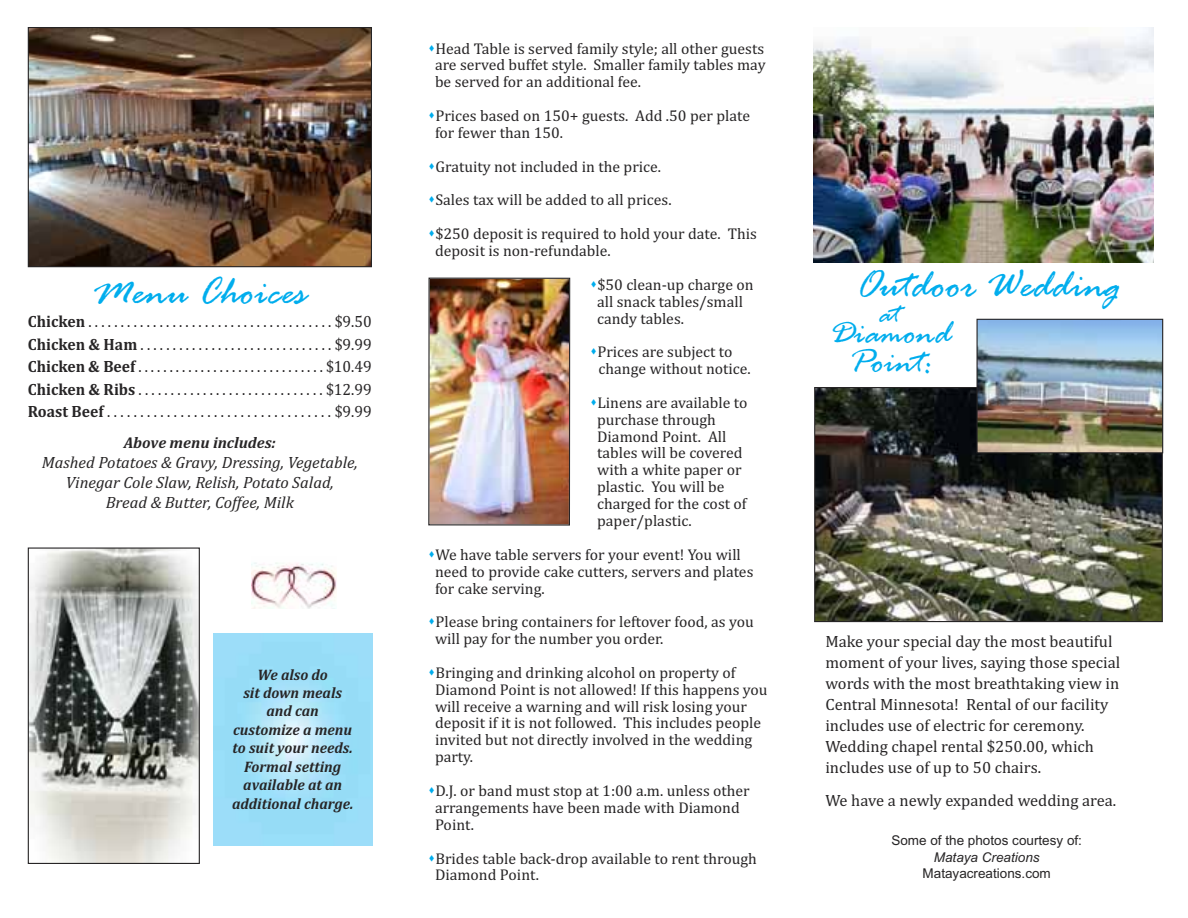
<style>
.page{position:relative;width:1188px;height:918px;background:#fff}
.page>*{position:absolute;margin:0;border:0;box-sizing:border-box;transform-origin:0 0}
.t1{font:italic 42px "Rage";color:#00aded}
.t2{font:italic 36px/28.5px "Rage";color:#00aded;text-align:center}
.t3{font:italic 30px "Rage";color:#00aded}
.t4{font:16.5px/21px "Cambria";color:#272526}
.t5{font:16.5px/22.5px "Cambria";color:#272526;text-align:justify;scale:.95 1}
.t6{font:italic 16.5px/19.8px "Cambria";color:#272526;text-align:center}
.t7{font:15.75px/16.8px "Cambria";color:#272526}
.t8{font:italic 700 15.75px "Cambria";color:#272526}
.t9{font:italic 700 15.3px/18.5px "Cambria";color:#272526;text-align:center;scale:.96 1}
.t10{font:13.5px "Arial";color:#272526}
.t11{font:italic 13.5px "Arial";color:#272526}
.s1{font-weight:700}
.s2{color:#00aded}
</style>
<div class="page">
<img style="left:430px;top:280px;width:138px;height:244px">
<div style="left:428px;top:278px;width:142px;height:248px;border:1px solid #272526"></div>
<img style="left:30px;top:550px;width:168px;height:312px">
<div style="left:28px;top:548px;width:172px;height:316px;border:1px solid #272526"></div>
<img style="left:816px;top:389px;width:345px;height:231px">
<div style="left:814px;top:387px;width:349px;height:235px;border:1px solid #272526"></div>
<img style="left:978px;top:321px;width:183px;height:130px">
<div style="left:976px;top:319px;width:187px;height:134px;border:1px solid #272526"></div>
<img style="left:30px;top:29px;width:340px;height:236px">
<div style="left:28px;top:27px;width:344px;height:240px;border:1px solid #272526"></div>
<img style="left:813px;top:28px;width:341px;height:235px">
<img style="left:251px;top:562px;width:86px;height:47px">
<h1 class="t1" style="left:93px;top:278px;width:215px">Menu Choices</h1>
<p class="t5" style="left:28px;top:312px;width:364px"><span class="s1">Chicken</span> . . . . . . . . . . . . . . . . . . . . . . . . . . . . . . . . . . . . . . $9.50<br><span class="s1">Chicken &amp; Ham</span> . . . . . . . . . . . . . . . . . . . . . . . . . . . . . . $9.99<br><span class="s1">Chicken &amp; Beef</span> . . . . . . . . . . . . . . . . . . . . . . . . . . . . . . $10.49<br><span class="s1">Chicken &amp; Ribs</span> . . . . . . . . . . . . . . . . . . . . . . . . . . . . . $12.99<br><span class="s1">Roast Beef</span> . . . . . . . . . . . . . . . . . . . . . . . . . . . . . . . . . . $9.99</p>
<p class="t8" style="left:124px;top:437px;width:154px">Above menu includes:</p>
<p class="t6" style="left:42px;top:454px;width:318px">Mashed Potatoes &amp; Gravy, Dressing, Vegetable,<br>Vinegar Cole Slaw, Relish, Potato Salad,<br>Bread &amp; Butter, Coffee, Milk</p>
<p class="t9" style="left:232px;top:667px;width:128px">We also do<br>sit down meals and can customize a menu to suit your needs.<br>Formal setting available at an additional charge.</p>
<p class="t7" style="left:435px;top:41px;width:332px;text-align:justify;text-indent:-7px"><span class="s2">▲</span>Head Table is served family style; all other guests are served buffet style. Smaller family tables may be served for an additional fee.</p>
<p class="t7" style="left:435px;top:109px;width:317px;text-indent:-7px"><span class="s2">▲</span>Prices based on 150+ guests. Add .50 per plate for fewer than 150.</p>
<p class="t7" style="left:428px;top:159px;width:234px"><span class="s2">▲</span>Gratuity not included in the price.</p>
<p class="t7" style="left:428px;top:193px;width:245px"><span class="s2">▲</span>Sales tax will be added to all prices.</p>
<p class="t7" style="left:435px;top:227px;width:323px;text-indent:-7px"><span class="s2">▲</span>$250 deposit is required to hold your date. This deposit is non‐refundable.</p>
<p class="t7" style="left:597px;top:278px;width:158px;text-indent:-7px"><span class="s2">▲</span>$50 clean‐up charge on all snack tables/small candy tables.</p>
<p class="t7" style="left:599px;top:345px;width:154px;text-indent:-8px"><span class="s2">▲</span>Prices are subject to change without notice.</p>
<p class="t7" style="left:597px;top:396px;width:152px;text-indent:-7px"><span class="s2">▲</span>Linens are available to purchase through<br>Diamond Point. All tables will be covered with a white paper or plastic. You will be charged for the cost of paper/plastic.</p>
<p class="t7" style="left:435px;top:548px;width:320px;text-indent:-7px"><span class="s2">▲</span>We have table servers for your event! You will need to provide cake cutters, servers and plates for cake serving.</p>
<p class="t7" style="left:435px;top:615px;width:320px;text-indent:-7px"><span class="s2">▲</span>Please bring containers for leftover food, as you will pay for the number you order.</p>
<p class="t7" style="left:435px;top:666px;width:334px;text-indent:-7px"><span class="s2">▲</span>Bringing and drinking alcohol on property of Diamond Point is not allowed! If this happens you will receive a warning and will risk losing your deposit if it is not followed. This includes people invited but not directly involved in the wedding party.</p>
<p class="t7" style="left:435px;top:784px;width:316px;text-indent:-7px"><span class="s2">▲</span>D.J. or band must stop at 1:00 a.m. unless other arrangements have been made with Diamond<br>Point.</p>
<p class="t7" style="left:435px;top:851px;width:323px;text-indent:-7px"><span class="s2">▲</span>Brides table back‐drop available to rent through<br>Diamond Point.</p>
<h1 class="t1" style="left:856px;top:271px;width:266px">Outdoor Wedding</h1>
<h3 class="t3" style="left:879px;top:304px;width:23px">at</h3>
<h2 class="t2" style="left:830px;top:323px;width:123px">Diamond<br>Point:</h2>
<p class="t4" style="left:825px;top:632px;width:296px">Make your special day the most beautiful moment of your lives, saying those special words with the most breathtaking view in Central Minnesota! Rental of our facility includes use of electric for ceremony.<br>Wedding chapel rental $250.00, which includes use of up to 50 chairs.</p>
<p class="t4" style="left:825px;top:791px;width:292px">We have a newly expanded wedding area.</p>
<p class="t10" style="left:891px;top:833px;width:192px">Some of the photos courtesy of:</p>
<p class="t11" style="left:934px;top:849px;width:107px">Mataya Creations</p>
<p class="t10" style="left:923px;top:866px;width:130px">Matayacreations.com</p>
</div>
